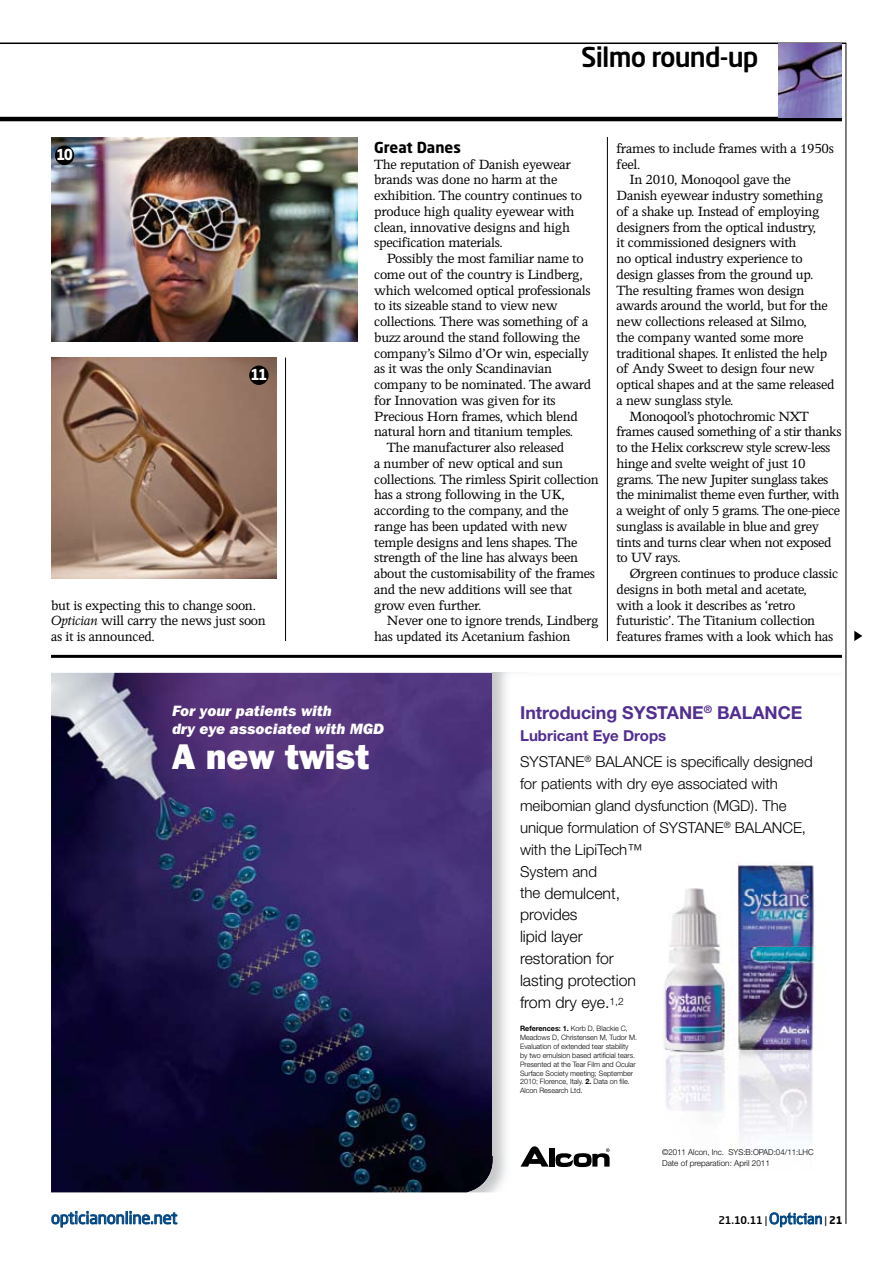
<style>
.page{position:relative;width:893px;height:1263px;background:#fff}
.page>*{position:absolute;margin:0;border:0;box-sizing:border-box;transform-origin:0 0}
.t1{font:800 35.55px "Franklin Gothic IT Cby BT";color:#fff}
.t2{font:500 27px "Neo Sans Std";letter-spacing:-.03em;color:#000}
.t3{font:700 17.85px "Helvetica Neue";color:#522e91}
.t4{font:16.5px "Neo Sans Std";letter-spacing:-.01em;color:#004685}
.t5{font:300 16.05px "Helvetica Neue";letter-spacing:-.005em;color:#000}
.t6{font:300 15.9px/21.9px "Helvetica Neue";letter-spacing:-.005em;color:#000}
.t7{font:15px/15.8px "Perrywood MT Std";letter-spacing:-.02em;color:#000}
.t8{font:300 15px/21.9px "Helvetica Neue";letter-spacing:-.005em;color:#000}
.t9{font:700 15px "Neo Sans Std";color:#000}
.t10{font:700 15px "Neo Sans Std";color:#fff;scale:.95 1}
.t11{font:italic 800 14.85px/18px "Franklin Gothic IT Cby BT";color:#fff}
.t12{font:500 10.5px "Neo Sans Std";color:#000}
.t13{font:300 8.1px/10.6px "Helvetica Neue";color:#000}
.t14{font:300 7.35px/8.9px "Helvetica Neue";letter-spacing:-.005em;color:#000}
.s1{font-style:italic}
.s2{font-weight:700;color:#522e91}
.s3{font-size:15px}
.s4{font-weight:700}
.s5{font-weight:400}
.s6{font-family:"Felbridge Std";font-weight:400;font-size:15px;color:#004685}
</style>
<div class="page">
<svg style="left:769px;top:1212px;width:53px;height:15px"></svg>
<hr style="left:0;top:117px;width:842px;height:4px;background:#000">
<hr style="left:0;top:43px;width:846px;height:1px;background:#000">
<svg style="left:51px;top:1211px;width:127px;height:17px"></svg>
<img style="left:51px;top:137px;width:306px;height:205px">
<hr style="left:846px;top:43px;width:1px;height:1181px;background:#000">
<img style="left:778px;top:43px;width:64px;height:74px">
<hr style="left:51px;top:655px;width:791px;height:3px;background:#000">
<svg style="left:854px;top:631px;width:8px;height:10px"></svg>
<img style="left:51px;top:358px;width:225px;height:220px">
<div style="left:250px;top:366px;width:18px;height:18px;background:#000;border-radius:50%"></div>
<div style="left:249px;top:366px;width:20px;height:19px;border:2px solid #000;border-radius:50%"></div>
<div style="left:56px;top:146px;width:17px;height:18px;background:#000;border-radius:50%"></div>
<div style="left:55px;top:146px;width:19px;height:19px;border:2px solid #000;border-radius:50%"></div>
<hr style="left:607px;top:137px;width:1px;height:504px;background:#000">
<hr style="left:285px;top:358px;width:1px;height:283px;background:#000">
<img style="left:51px;top:673px;width:442px;height:519px">
<svg style="left:492px;top:1155px;width:1px;height:14px"></svg>
<img style="left:664px;top:862px;width:151px;height:277px">
<svg style="left:520px;top:1146px;width:29px;height:21px"></svg>
<div style="left:549px;top:1148px;width:5px;height:18px;background:#000"></div>
<svg style="left:555px;top:1148px;width:55px;height:19px"></svg>
<p class="t10" style="left:56px;top:145px;width:19px">10</p>
<p class="t10" style="left:251px;top:365px;width:19px">11</p>
<p class="t7" style="left:51px;top:597px;width:216px">but is expecting this to change soon.<br><span class="s1">Optician</span> will carry the news just soon as it is announced.</p>
<h2 class="t2" style="left:581px;top:40px;width:179px">Silmo round-up</h2>
<p class="t9" style="left:374px;top:138px;width:88px">Great Danes</p>
<p class="t7" style="left:374px;top:156px;width:209px">The reputation of Danish eyewear brands was done no harm at the exhibition. The country continues to produce high quality eyewear with clean, innovative designs and high specification materials.</p>
<p class="t7" style="left:387px;top:250px;width:198px">Possibly the most familiar name to</p>
<p class="t7" style="left:374px;top:266px;width:210px">come out of the country is Lindberg,</p>
<p class="t7" style="left:374px;top:282px;width:218px">which welcomed optical professionals</p>
<p class="t7" style="left:374px;top:298px;width:185px">to its sizeable stand to view new</p>
<p class="t7" style="left:374px;top:313px;width:216px">collections. There was something of a</p>
<p class="t7" style="left:374px;top:329px;width:208px">buzz around the stand following the</p>
<p class="t7" style="left:374px;top:345px;width:216px">company’s Silmo d’Or win, especially</p>
<p class="t7" style="left:374px;top:361px;width:179px">as it was the only Scandinavian</p>
<p class="t7" style="left:374px;top:376px;width:219px">company to be nominated. The award</p>
<p class="t7" style="left:374px;top:392px;width:183px">for Innovation was given for its</p>
<p class="t7" style="left:374px;top:408px;width:205px">Precious Horn frames, which blend</p>
<p class="t7" style="left:374px;top:424px;width:201px">natural horn and titanium temples.</p>
<p class="t7" style="left:387px;top:439px;width:179px">The manufacturer also released</p>
<p class="t7" style="left:374px;top:455px;width:190px">a number of new optical and sun</p>
<p class="t7" style="left:374px;top:471px;width:226px">collections. The rimless Spirit collection</p>
<p class="t7" style="left:374px;top:487px;width:192px">has a strong following in the UK,</p>
<p class="t7" style="left:374px;top:502px;width:196px">according to the company, and the</p>
<p class="t7" style="left:374px;top:518px;width:194px">range has been updated with new</p>
<p class="t7" style="left:374px;top:534px;width:205px">temple designs and lens shapes. The</p>
<p class="t7" style="left:374px;top:550px;width:206px">strength of the line has always been</p>
<p class="t7" style="left:374px;top:565px;width:222px">about the customisability of the frames</p>
<p class="t7" style="left:374px;top:581px;width:200px">and the new additions will see that</p>
<p class="t7" style="left:374px;top:597px;width:109px">grow even further.</p>
<p class="t7" style="left:387px;top:613px;width:213px">Never one to ignore trends, Lindberg</p>
<p class="t7" style="left:374px;top:628px;width:198px">has updated its Acetanium fashion</p>
<p class="t7" style="left:617px;top:140px;width:219px">frames to include frames with a 1950s</p>
<p class="t7" style="left:617px;top:156px;width:25px">feel.</p>
<p class="t7" style="left:629px;top:172px;width:163px">In 2010, Monoqool gave the</p>
<p class="t7" style="left:617px;top:187px;width:208px">Danish eyewear industry something</p>
<p class="t7" style="left:617px;top:203px;width:204px">of a shake up. Instead of employing</p>
<p class="t7" style="left:617px;top:219px;width:201px">designers from the optical industry,</p>
<p class="t7" style="left:617px;top:235px;width:181px">it commissioned designers with</p>
<p class="t7" style="left:617px;top:250px;width:188px">no optical industry experience to</p>
<p class="t7" style="left:617px;top:266px;width:198px">design glasses from the ground up.</p>
<p class="t7" style="left:617px;top:282px;width:190px">The resulting frames won design</p>
<p class="t7" style="left:617px;top:298px;width:213px">awards around the world, but for the</p>
<p class="t7" style="left:617px;top:313px;width:192px">new collections released at Silmo,</p>
<p class="t7" style="left:617px;top:329px;width:189px">the company wanted some more</p>
<p class="t7" style="left:617px;top:345px;width:212px">traditional shapes. It enlisted the help</p>
<p class="t7" style="left:617px;top:361px;width:200px">of Andy Sweet to design four new</p>
<p class="t7" style="left:617px;top:376px;width:220px">optical shapes and at the same released</p>
<p class="t7" style="left:617px;top:392px;width:118px">a new sunglass style.</p>
<p class="t7" style="left:629px;top:408px;width:181px">Monoqool’s photochromic NXT</p>
<p class="t7" style="left:617px;top:424px;width:227px">frames caused something of a stir thanks</p>
<p class="t7" style="left:617px;top:439px;width:215px">to the Helix corkscrew style screw-less</p>
<p class="t7" style="left:617px;top:455px;width:191px">hinge and svelte weight of just 10</p>
<p class="t7" style="left:617px;top:471px;width:213px">grams. The new Jupiter sunglass takes</p>
<p class="t7" style="left:617px;top:487px;width:224px">the minimalist theme even further, with</p>
<p class="t7" style="left:617px;top:502px;width:225px">a weight of only 5 grams. The one-piece</p>
<p class="t7" style="left:617px;top:518px;width:204px">sunglass is available in blue and grey</p>
<p class="t7" style="left:617px;top:534px;width:217px">tints and turns clear when not exposed</p>
<p class="t7" style="left:617px;top:550px;width:66px">to UV rays.</p>
<p class="t7" style="left:629px;top:565px;width:210px">Ørgreen continues to produce classic</p>
<p class="t7" style="left:617px;top:581px;width:192px">designs in both metal and acetate,</p>
<p class="t7" style="left:617px;top:597px;width:180px">with a look it describes as ‘retro</p>
<p class="t7" style="left:617px;top:613px;width:200px">futuristic’. The Titanium collection</p>
<p class="t7" style="left:617px;top:628px;width:218px">features frames with a look which has</p>
<p class="t11" style="left:172px;top:703px;width:213px">For your patients with<br>dry eye associated with MGD</p>
<h1 class="t1" style="left:172px;top:736px;width:199px">A new twist</h1>
<p class="t3" style="left:520px;top:705px;width:284px">Introducing SYSTANE<sup>®</sup> BALANCE</p>
<p class="t8" style="left:520px;top:723px;width:294px;line-height:26.1px"><span class="s2">Lubricant Eye Drops<br></span>SYSTANE<sup>®</sup> BALANCE is specifically designed</p>
<p class="t8" style="left:520px;top:774px;width:287px">for patients with dry eye associated with meibomian gland dysfunction (MGD). The unique formulation of SYSTANE<sup>®</sup> BALANCE, with the LipiTech™<br>System and</p>
<p class="t6" style="left:520px;top:883px;width:118px"><span class="s3">the</span> demulcent, provides<br>lipid layer restoration for lasting protection</p>
<p class="t5" style="left:520px;top:996px;width:105px">from dry eye.<sup>1,2</sup></p>
<p class="t14" style="left:520px;top:1025px;width:118px"><span class="s4">References: 1.</span> Korb D, Blackie C, Meadows D, Christensen M, Tudor M.<br>Evaluation of extended tear stability by two emulsion based artificial tears.<br>Presented at the Tear Film and Ocular Surface Society meeting; September 2010; Florence, Italy. <span class="s4">2.</span> Data on file.<br>Alcon Research Ltd.</p>
<p class="t13" style="left:662px;top:1147px;width:153px">©2011 Alcon, Inc. SYS:B:OPAD:04/11:LHC<br>Date of preparation: April 2011</p>
<p class="t4" style="left:51px;top:1208px;width:128px">opticianonline.net</p>
<p class="t12" style="left:718px;top:1213px;width:126px">21.10.11 <span class="s5">|</span> <span class="s6">Optician</span> <span class="s5">|</span> <span class="s4">21</span></p>
</div>
